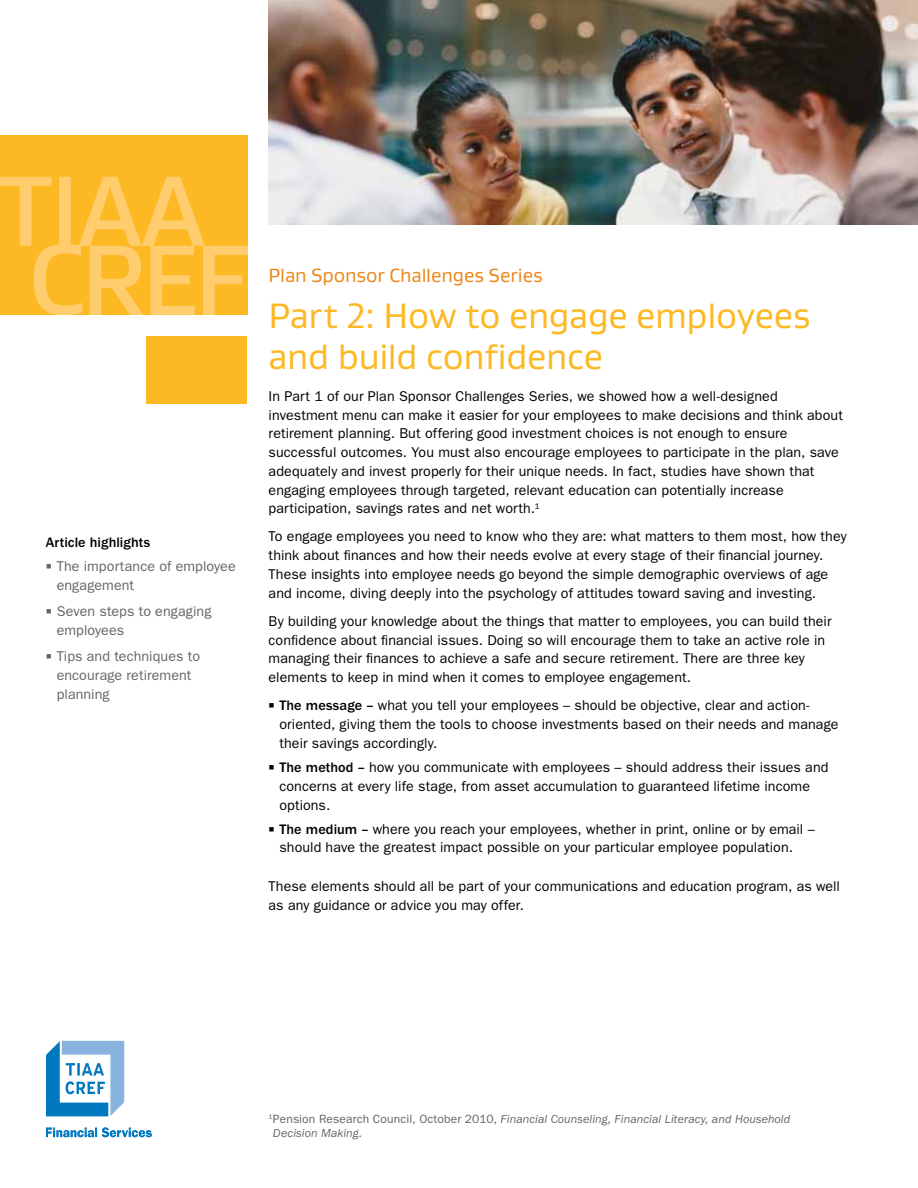
<style>
.page{position:relative;width:918px;height:1188px;background:#fff}
.page>*{position:absolute;margin:0;border:0;box-sizing:border-box;transform-origin:0 0}
.t1{font:36px/40.5px "Gustan";letter-spacing:-.01em;color:#fdb924}
.t2{font:19.5px "Gustan";letter-spacing:-.005em;color:#ec881d}
.t3{font:14.25px/18.8px "ITC Franklin Gothic Std";letter-spacing:.005em;color:#000}
.t4{font:14.25px/18.8px "ITC Franklin Gothic Std";letter-spacing:.005em;color:#636466}
.t5{font:500 14.25px "ITC Franklin Gothic Std";letter-spacing:.005em;color:#000}
.t6{font:italic 12px/14.2px "ITC Franklin Gothic Std";letter-spacing:.01em;color:#636466}
.s1{font-weight:500}
.s2{font-style:normal}
</style>
<div class="page">
<img style="left:269px;top:0;width:649px;height:225px">
<svg style="left:46px;top:1040px;width:79px;height:77px"></svg>
<svg style="left:46px;top:1128px;width:106px;height:9px"></svg>
<div style="left:146px;top:336px;width:101px;height:68px;background:#fdb924"></div>
<div style="left:0;top:135px;width:247px;height:180px;background:#fdb924"></div>
<svg style="left:0;top:177px;width:247px;height:138px"></svg>
<p class="t5" style="left:46px;top:534px;width:106px">Article highlights</p>
<p class="t4" style="left:57px;top:557px;width:181px">The importance of employee engagement</p>
<p class="t4" style="left:57px;top:602px;width:156px">Seven steps to engaging employees</p>
<p class="t4" style="left:57px;top:647px;width:145px">Tips and techniques to encourage retirement planning</p>
<h2 class="t2" style="left:269px;top:263px;width:276px">Plan Sponsor Challenges Series</h2>
<h1 class="t1" style="left:269px;top:294px;width:543px">Part 2: How to engage employees and build confidence</h1>
<p class="t3" style="left:269px;top:387px;width:576px">In Part 1 of our Plan Sponsor Challenges Series, we showed how a well-designed investment menu can make it easier for your employees to make decisions and think about retirement planning. But offering good investment choices is not enough to ensure successful outcomes. You must also encourage employees to participate in the plan, save adequately and invest properly for their unique needs. In fact, studies have shown that engaging employees through targeted, relevant education can potentially increase participation, savings rates and net worth.<sup>1</sup></p>
<p class="t3" style="left:269px;top:527px;width:580px">To engage employees you need to know who they are: what matters to them most, how they think about finances and how their needs evolve at every stage of their financial journey.<br>These insights into employee needs go beyond the simple demographic overviews of age and income, diving deeply into the psychology of attitudes toward saving and investing.</p>
<p class="t3" style="left:269px;top:612px;width:564px">By building your knowledge about the things that matter to employees, you can build their confidence about financial issues. Doing so will encourage them to take an active role in managing their finances to achieve a safe and secure retirement. There are three key elements to keep in mind when it comes to employee engagement.</p>
<p class="t3" style="left:279px;top:696px;width:561px"><span class="s1">The message –</span> what you tell your employees – should be objective, clear and action&shy;oriented, giving them the tools to choose investments based on their needs and manage their savings accordingly.</p>
<p class="t3" style="left:279px;top:758px;width:551px"><span class="s1">The method –</span> how you communicate with employees – should address their issues and concerns at every life stage, from asset accumulation to guaranteed lifetime income options.</p>
<p class="t3" style="left:279px;top:820px;width:537px"><span class="s1">The medium –</span> where you reach your employees, whether in print, online or by email – should have the greatest impact possible on your particular employee population.</p>
<p class="t3" style="left:269px;top:877px;width:573px">These elements should all be part of your communications and education program, as well as any guidance or advice you may offer.</p>
<p class="t6" style="left:273px;top:1112px;width:519px;text-indent:-4px"><sup>1</sup><span class="s2">Pension Research Council, October 2010,</span> Financial Counseling, Financial Literacy, and Household<br>Decision Making.</p>
</div>
